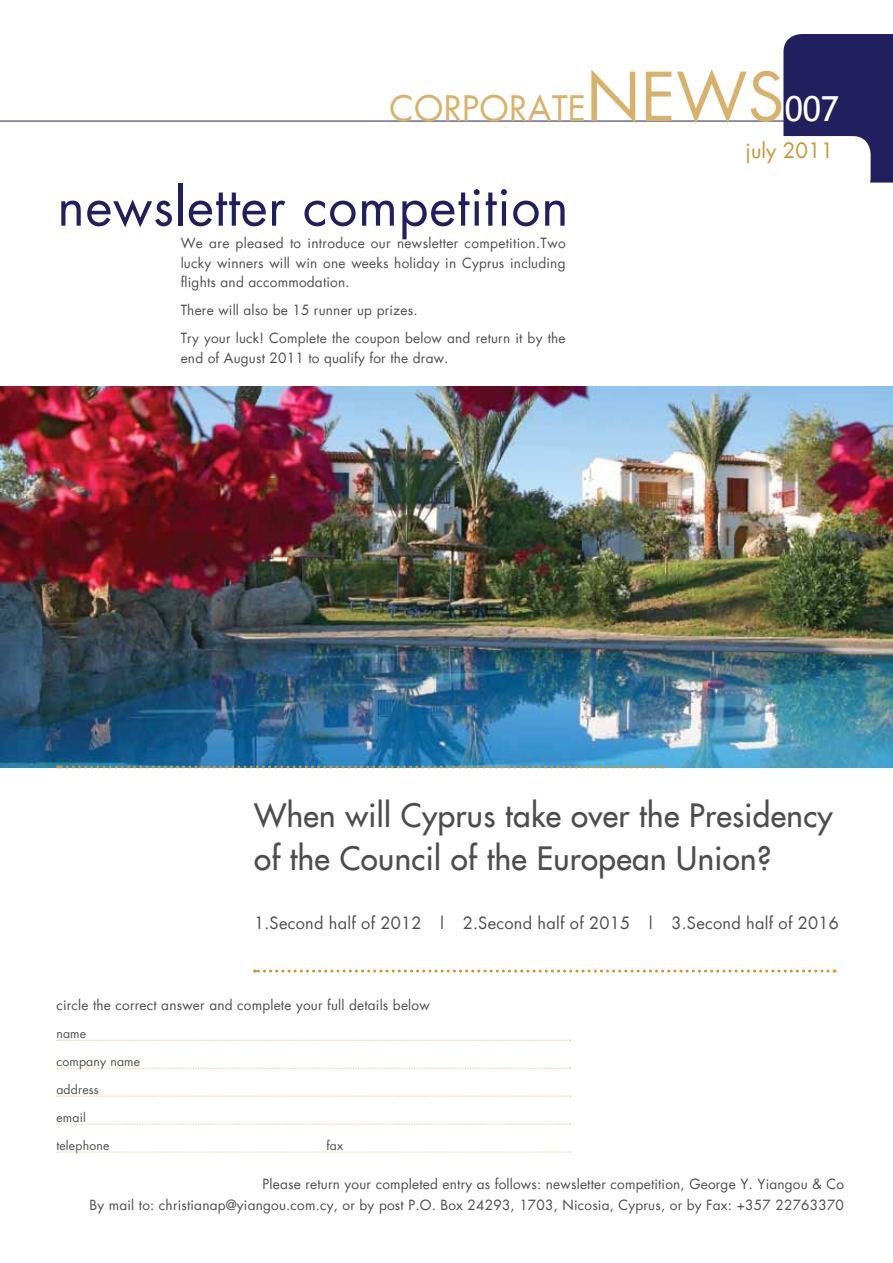
<style>
.page{position:relative;width:893px;height:1263px;background:#fff}
.page>*{position:absolute;margin:0;border:0;box-sizing:border-box;transform-origin:0 0}
.t1{font:57px "Kp Linea";letter-spacing:.01em;color:#221f5f}
.t2{font:37.5px "Kp Linea";color:#d8b16a}
.t3{font:36px/43.2px "Kp Linea Medium T";letter-spacing:.01em;color:#4d4d4f}
.t4{font:22.5px "Kp Linea";color:#cb9731}
.t5{font:18px "Kp Linea";letter-spacing:.01em;color:#4d4d4f}
.t6{font:15px/19.5px "Kp Linea";letter-spacing:.01em;color:#4d4d4f;text-align:justify}
.t7{font:13.5px/28px "Kp Linea";letter-spacing:.01em;color:#4d4d4f}
.s1{font-size:72px}
.s2{font-family:"Trebuchet MS";font-size:34.5px;color:#fff}
</style>
<div class="page">
<svg style="left:0;top:120px;width:783px;height:2px;background:#8f8eae"></svg>
<div style="left:783px;top:34px;width:110px;height:149px;background:#221f5f"></div>
<div style="left:325px;top:136px;width:546px;height:60px;background:#fff;border-radius:18px"></div>
<img style="left:0;top:387px;width:893px;height:380px">
<svg style="left:57px;top:1040px;width:513px;height:1px"></svg>
<svg style="left:57px;top:1068px;width:513px;height:1px"></svg>
<svg style="left:57px;top:1096px;width:513px;height:1px"></svg>
<svg style="left:57px;top:1124px;width:513px;height:1px"></svg>
<svg style="left:57px;top:1152px;width:513px;height:1px"></svg>
<svg style="left:58px;top:765px;width:598px;height:3px;background:#63908e"></svg>
<svg style="left:254px;top:969px;width:574px;height:3px"></svg>
<h2 class="t2" style="left:390px;top:86px;width:451px">CORPORATE<span class="s1">NEWS</span><span class="s2">007</span></h2>
<h3 class="t4" style="left:746px;top:137px;width:89px">july 2011</h3>
<h1 class="t1" style="left:57px;top:172px;width:513px">newsletter competition</h1>
<p class="t6" style="left:181px;top:233px;width:387px">We are pleased to introduce our newsletter competition.Two lucky winners will win one weeks holiday in Cyprus including flights and accommodation.</p>
<p class="t6" style="left:181px;top:296px;width:386px;line-height:28px">There will also be 15 runner up prizes.<br>Try your luck! Complete the coupon below and return it by the</p>
<p class="t6" style="left:181px;top:348px;width:269px">end of August 2011 to qualify for the draw.</p>
<h3 class="t3" style="left:254px;top:793px;width:580px">When will Cyprus take over the Presidency of the Council of the European Union?</h3>
<p class="t5" style="left:254px;top:912px;width:586px">1.Second half of 2012 | 2.Second half of 2015 | 3.Second half of 2016</p>
<p class="t6" style="left:56px;top:995px;width:375px">circle the correct answer and complete your full details below</p>
<p class="t7" style="left:56px;top:1019px;width:85px">name<br>company name address<br>email telephone</p>
<p class="t7" style="left:326px;top:1131px;width:18px">fax</p>
<p class="t6" style="left:89px;top:1174px;width:756px;line-height:20.5px;text-align:right">Please return your completed entry as follows: newsletter competition, George Y. Yiangou &amp; Co<br>By mail to: christianap@yiangou.com.cy, or by post P.O. Box 24293, 1703, Nicosia, Cyprus, or by Fax: +357 22763370</p>
</div>
